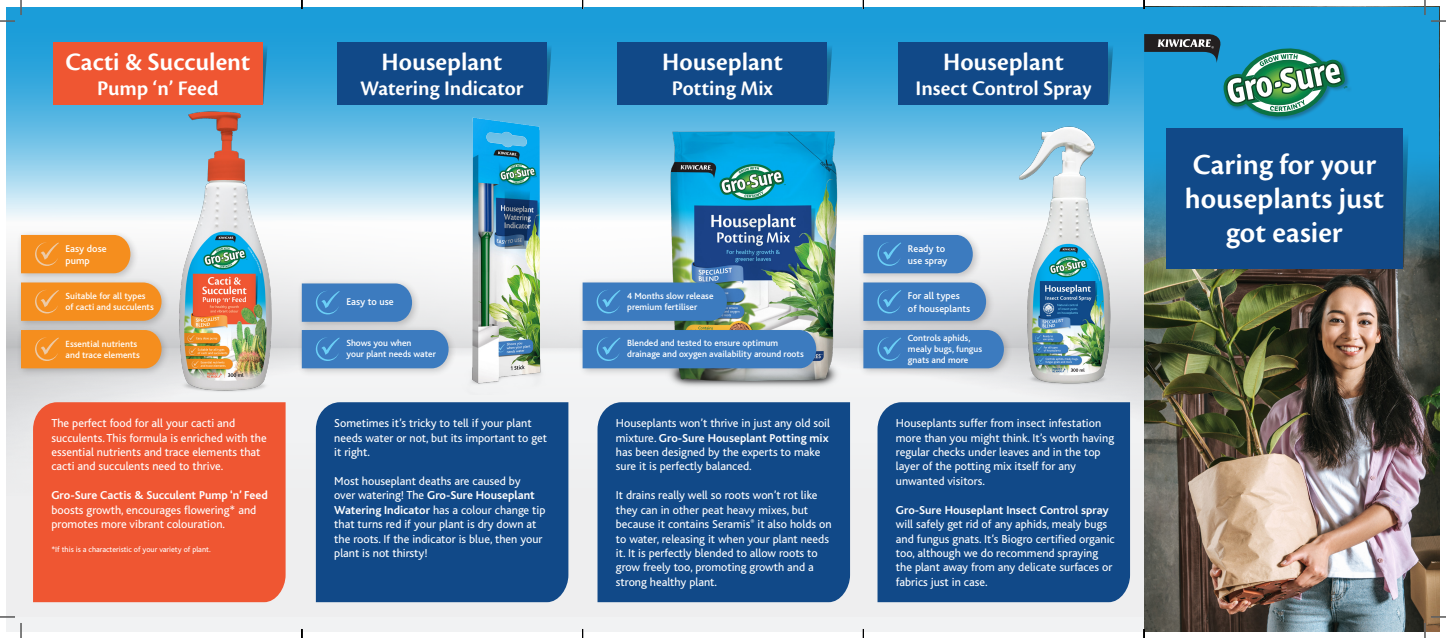
<style>
.page{position:relative;width:1446px;height:638px;background:#fff}
.page>*{position:absolute;margin:0;border:0;box-sizing:border-box;transform-origin:0 0}
.t1{font:600 30.3px/34px "Cronos Pro";color:#fff;text-align:center}
.t2{font:600 26px "Cronos Pro";color:#fff}
.t3{font:600 21.6px "Cronos Pro";color:#fff}
.t4{font:12px/14.4px "Bliss";color:#fff}
.t5{font:500 10.2px/12.2px "Bliss";color:#fff}
.t6{font:500 9.3px/11.2px "Bliss";color:#fff}
.t7{font:8px "Bliss";color:#fff}
.s1{font-weight:700}
</style>
<div class="page">
<div style="left:7px;top:185px;width:1137px;height:445px;background:#f1f2f3"></div>
<img style="left:7px;top:222px;width:1137px;height:221px">
<svg style="left:7px;top:7px;width:1137px;height:215px;background:#5fb9e3"></svg>
<div style="left:7px;top:443px;width:1137px;height:173px;background:#eeeeef"></div>
<div style="left:597px;top:402px;width:253px;height:200px;background:#114988"></div>
<div style="left:316px;top:402px;width:252px;height:200px;background:#114988"></div>
<div style="left:877px;top:402px;width:252px;height:200px;background:#114988"></div>
<img style="left:1144px;top:288px;width:294px;height:342px">
<svg style="left:1144px;top:7px;width:294px;height:281px;background:#2a89b0"></svg>
<svg style="left:1402px;top:134px;width:6px;height:133px"></svg>
<div style="left:1166px;top:128px;width:236px;height:140px;background:#114988"></div>
<svg style="left:1107px;top:45px;width:6px;height:59px"></svg>
<div style="left:898px;top:42px;width:209px;height:62px;background:#114988"></div>
<svg style="left:827px;top:45px;width:5px;height:59px"></svg>
<div style="left:618px;top:42px;width:209px;height:62px;background:#114988"></div>
<svg style="left:546px;top:45px;width:5px;height:59px"></svg>
<div style="left:337px;top:42px;width:209px;height:62px;background:#114988"></div>
<div style="left:1222px;top:48px;width:129px;height:73px;background:#231f20;opacity:.34"></div>
<img style="left:990px;top:111px;width:154px;height:287px">
<img style="left:449px;top:104px;width:108px;height:290px">
<img style="left:651px;top:109px;width:203px;height:295px">
<div style="left:578px;top:325px;width:246px;height:52px;background:#231f20;opacity:.23"></div>
<div style="left:578px;top:277px;width:157px;height:52px;background:#231f20;opacity:.23"></div>
<div style="left:582px;top:330px;width:234px;height:38px;background:#3c7bbf"></div>
<svg style="left:582px;top:282px;width:144px;height:38px;background:#3f7ebe"></svg>
<div style="left:297px;top:325px;width:160px;height:52px;background:#231f20;opacity:.23"></div>
<div style="left:297px;top:278px;width:124px;height:52px;background:#231f20;opacity:.23"></div>
<div style="left:302px;top:330px;width:146px;height:38px;background:#3c7bbf"></div>
<svg style="left:302px;top:283px;width:110px;height:38px;background:#4381c1"></svg>
<div style="left:858px;top:230px;width:123px;height:52px;background:#231f20;opacity:.23"></div>
<div style="left:858px;top:277px;width:136px;height:52px;background:#231f20;opacity:.23"></div>
<div style="left:858px;top:325px;width:154px;height:52px;background:#231f20;opacity:.23"></div>
<svg style="left:863px;top:235px;width:109px;height:38px;background:#4280c1"></svg>
<svg style="left:863px;top:282px;width:123px;height:38px;background:#4380c1"></svg>
<div style="left:863px;top:330px;width:140px;height:38px;background:#3c7bbf"></div>
<div style="left:33px;top:402px;width:252px;height:200px;background:#ef5632"></div>
<svg style="left:262px;top:45px;width:5px;height:46px"></svg>
<div style="left:53px;top:42px;width:209px;height:62px;background:#ef5632"></div>
<svg style="left:504px;top:190px;width:26px;height:59px;background:#305d82"></svg>
<img style="left:157px;top:91px;width:133px;height:326px">
<div style="left:16px;top:230px;width:123px;height:52px;background:#231f20;opacity:.23"></div>
<div style="left:16px;top:277px;width:154px;height:52px;background:#231f20;opacity:.23"></div>
<div style="left:16px;top:325px;width:154px;height:52px;background:#231f20;opacity:.23"></div>
<svg style="left:21px;top:235px;width:109px;height:38px;background:#f49127"></svg>
<svg style="left:21px;top:282px;width:140px;height:38px;background:#f39127"></svg>
<div style="left:21px;top:330px;width:140px;height:38px;background:#f58e1e"></div>
<svg style="left:0;top:0;width:22px;height:22px"></svg>
<svg style="left:0;top:616px;width:22px;height:21px"></svg>
<svg style="left:1424px;top:0;width:21px;height:22px"></svg>
<svg style="left:1424px;top:616px;width:21px;height:21px"></svg>
<svg style="left:862px;top:0;width:2px;height:9px"></svg>
<svg style="left:862px;top:629px;width:2px;height:8px"></svg>
<svg style="left:1144px;top:34px;width:203px;height:82px;background:#3997ae"></svg>
<p class="t2" style="left:65px;top:47px;width:186px">Cacti &amp; Succulent</p>
<p class="t3" style="left:97px;top:75px;width:123px">Pump ‘n’ Feed</p>
<p class="t5" style="left:66px;top:242px;width:43px">Easy dose</p>
<p class="t5" style="left:66px;top:254px;width:26px">pump</p>
<p class="t6" style="left:66px;top:290px;width:90px">Suitable for all types of cacti and succulents</p>
<p class="t6" style="left:66px;top:338px;width:73px">Essential nutrients</p>
<p class="t6" style="left:66px;top:349px;width:76px">and trace elements</p>
<p class="t4" style="left:51px;top:416px;width:217px">The perfect food for all your cacti and succulents. This formula is enriched with the essential nutrients and trace elements that cacti and succulents need to thrive.</p>
<p class="t4" style="left:51px;top:488px;width:218px"><span class="s1">Gro-Sure Cactis &amp; Succulent Pump ‘n’ Feed </span>boosts growth, encourages flowering* and promotes more vibrant colouration.</p>
<p class="t7" style="left:51px;top:545px;width:161px">*If this is a characteristic of your variety of plant.</p>
<p class="t2" style="left:381px;top:47px;width:122px">Houseplant</p>
<p class="t3" style="left:360px;top:75px;width:165px">Watering Indicator</p>
<p class="t5" style="left:346px;top:296px;width:49px">Easy to use</p>
<p class="t6" style="left:346px;top:337px;width:91px">Shows you when<br>your plant needs water</p>
<p class="t4" style="left:334px;top:416px;width:214px">Sometimes it’s tricky to tell if your plant needs water or not, but its important to get it right.</p>
<p class="t4" style="left:334px;top:473px;width:213px">Most houseplant deaths are caused by<br>over watering! The <span class="s1">Gro-Sure Houseplant Watering Indicator</span> has a colour change tip that turns red if your plant is dry down at the roots. If the indicator is blue, then your plant is not thirsty!</p>
<p class="t2" style="left:662px;top:47px;width:122px">Houseplant</p>
<p class="t3" style="left:672px;top:75px;width:103px">Potting Mix</p>
<p class="t6" style="left:627px;top:290px;width:88px">4 Months slow release premium fertiliser</p>
<p class="t6" style="left:627px;top:337px;width:178px">Blended and tested to ensure optimum drainage and oxygen availability around roots</p>
<p class="t4" style="left:616px;top:416px;width:216px">Houseplants won’t thrive in just any old soil mixture. <span class="s1">Gro-Sure Houseplant Potting mix </span>has been designed by the experts to make sure it is perfectly balanced.</p>
<p class="t4" style="left:616px;top:488px;width:217px">It drains really well so roots won’t rot like they can in other peat heavy mixes, but because it contains Seramis<sup>®</sup> it also holds on to water, releasing it when your plant needs it. It is perfectly blended to allow roots to grow freely too, promoting growth and a strong healthy plant.</p>
<p class="t2" style="left:943px;top:47px;width:122px">Houseplant</p>
<p class="t3" style="left:915px;top:75px;width:177px">Insect Control Spray</p>
<p class="t5" style="left:907px;top:242px;width:41px">Ready to use spray</p>
<p class="t5" style="left:907px;top:290px;width:64px">For all types of houseplants</p>
<p class="t6" style="left:907px;top:332px;width:76px">Controls aphids, mealy bugs, fungus gnats and more</p>
<p class="t4" style="left:895px;top:416px;width:220px">Houseplants suffer from insect infestation more than you might think. It’s worth having regular checks under leaves and in the top layer of the potting mix itself for any unwanted visitors.</p>
<p class="t4" style="left:895px;top:502px;width:220px"><span class="s1">Gro-Sure Houseplant Insect Control spray </span>will safely get rid of any aphids, mealy bugs and fungus gnats. It’s Biogro certified organic too, although we do recommend spraying the plant away from any delicate surfaces or fabrics just in case.</p>
<p class="t1" style="left:1184px;top:148px;width:201px">Caring for your houseplants just got easier</p>
</div>
